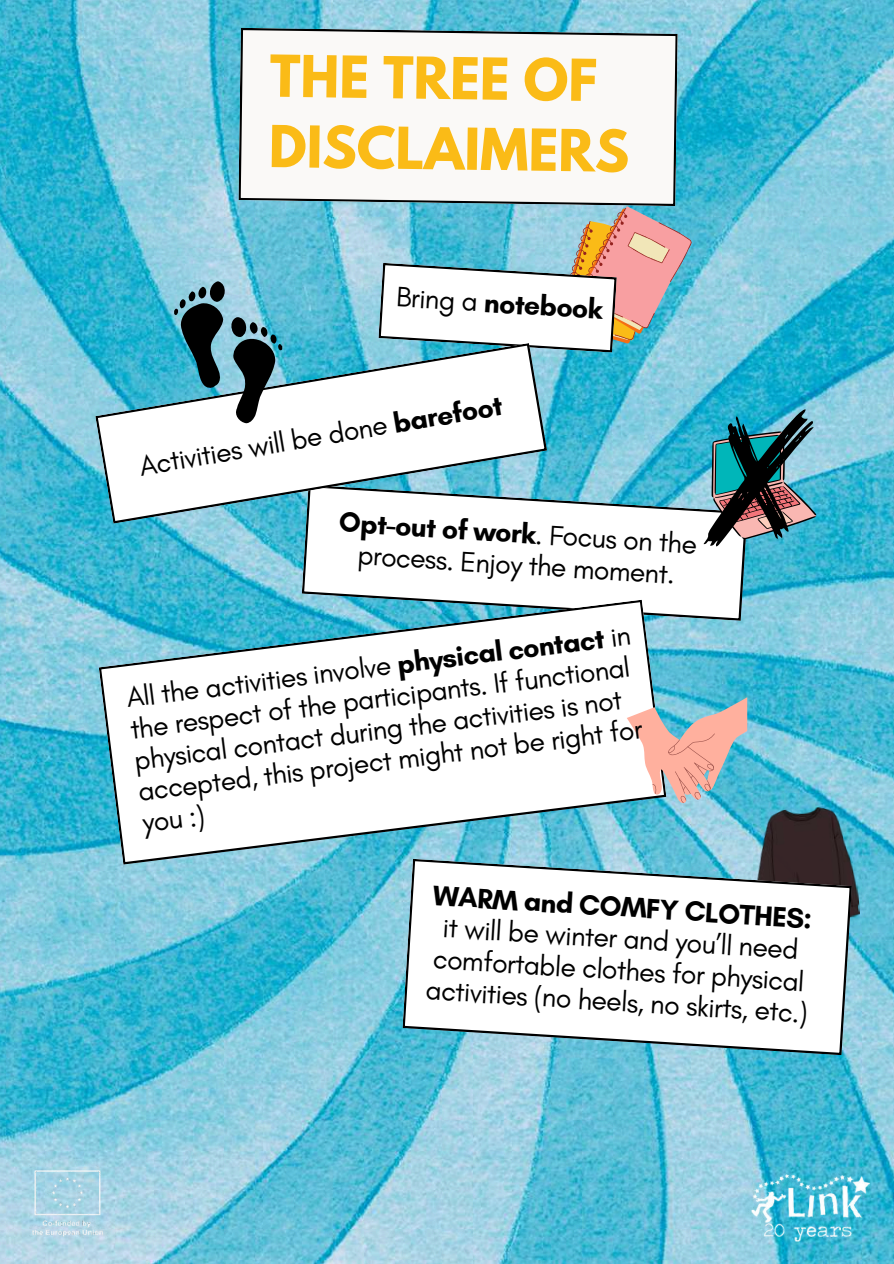
<style>
.page{position:relative;width:894px;height:1264px;background:#fff}
.page>*{position:absolute;margin:0;border:0;box-sizing:border-box;transform-origin:0 0}
.t1{font:700 51.15px/70.3px "League Spartan";color:#fabb17}
.t2{font:28.5px/31.5px "Glacial Indifference";color:#000;text-align:center}
.t3{font:700 28.5px "Glacial Indifference";color:#000}
.s1{font-weight:400}
.s2{font-weight:700}
</style>
<div class="page">
<img style="left:0;top:0;width:893px;height:1263px">
<svg style="left:302px;top:485px;width:445px;height:135px"></svg>
<svg style="left:378px;top:206px;width:313px;height:146px"></svg>
<svg style="left:99px;top:599px;width:567px;height:265px"></svg>
<img style="left:703px;top:409px;width:113px;height:137px">
<svg style="left:626px;top:697px;width:121px;height:106px;background:#bfbcbc"></svg>
<img style="left:747px;top:804px;width:113px;height:121px">
<svg style="left:402px;top:858px;width:449px;height:197px"></svg>
<svg style="left:95px;top:343px;width:452px;height:180px"></svg>
<svg style="left:174px;top:281px;width:108px;height:142px;background:#628a95"></svg>
<svg style="left:238px;top:28px;width:439px;height:178px"></svg>
<img style="left:12px;top:1147px;width:111px;height:112px">
<img style="left:748px;top:1172px;width:124px;height:72px">
<h1 class="t1" style="left:270px;top:47px;width:362px;rotate:1deg">THE TREE OF<br>DISCLAIMERS</h1>
<p class="t3" style="left:398px;top:278px;width:208px;rotate:4deg"><span class="s1">Bring a</span> notebook</p>
<p class="t2" style="left:137px;top:451px;width:369px;rotate:-10deg">Activities will be done <span class="s2">barefoot</span></p>
<p class="t2" style="left:340px;top:505px;width:360px;line-height:30.9px;rotate:4deg"><span class="s2">Opt-out of work</span>. Focus on the process. Enjoy the moment.</p>
<p class="t2" style="left:125px;top:681px;width:509px;text-align:left;rotate:-7deg">All the activities involve <span class="s2">physical contact</span> in the respect of the participants. If functional physical contact during the activities is not accepted, this project might not be right for you :)</p>
<p class="t3" style="left:434px;top:876px;width:381px;rotate:4deg">WARM and COMFY CLOTHES:</p>
<p class="t2" style="left:431px;top:909px;width:384px;rotate:4deg">it will be winter and you’ll need comfortable clothes for physical activities (no heels, no skirts, etc.)</p>
</div>
